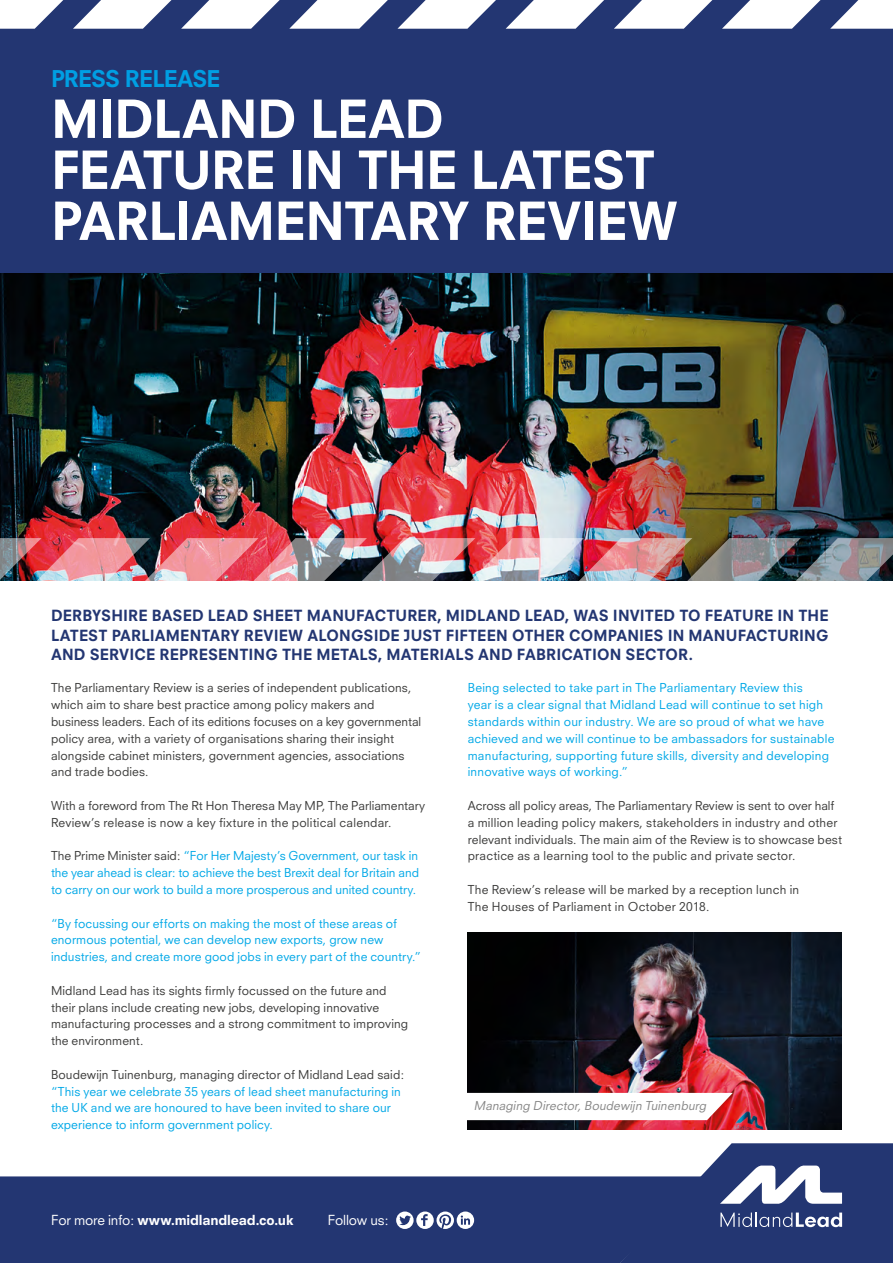
<style>
.page{position:relative;width:893px;height:1263px;background:#fff}
.page>*{position:absolute;margin:0;border:0;box-sizing:border-box;transform-origin:0 0}
.t1{font:800 51px/51px "Neuzeit S";letter-spacing:-.015em;color:#fff}
.t2{font:800 22.5px "Neuzeit S";letter-spacing:-.035em;color:#009fe3}
.t3{font:800 15px/19.5px "Neuzeit S";letter-spacing:.01em;color:#233672;text-align:justify}
.t4{font:800 13.5px "Neuzeit S";letter-spacing:-.015em;color:#fff}
.t5{font:13.5px "Neuzeit S";letter-spacing:-.01em;color:#fff}
.t6{font:12px/16.8px "Neuzeit S";letter-spacing:.01em;color:#3c3c3b}
.t7{font:12px/16.8px "Neuzeit S";letter-spacing:.015em;color:#00a8e7}
.t8{font:italic 12px "Neuzeit S";color:#878787}
.s1{color:#3c3c3b}
.s2{font-weight:400}
</style>
<div class="page">
<img style="left:0;top:272px;width:893px;height:266px">
<div style="left:0;top:0;width:893px;height:272px;background:#233672"></div>
<svg style="left:830px;top:0;width:63px;height:29px"></svg>
<svg style="left:722px;top:0;width:98px;height:29px"></svg>
<svg style="left:614px;top:0;width:98px;height:29px"></svg>
<svg style="left:506px;top:0;width:98px;height:29px"></svg>
<svg style="left:397px;top:0;width:99px;height:29px"></svg>
<svg style="left:289px;top:0;width:99px;height:29px"></svg>
<svg style="left:181px;top:0;width:99px;height:29px"></svg>
<svg style="left:73px;top:0;width:98px;height:29px"></svg>
<svg style="left:0;top:0;width:63px;height:29px"></svg>
<div style="left:0;top:1176px;width:620px;height:87px;background:#233672"></div>
<svg style="left:620px;top:1143px;width:273px;height:120px"></svg>
<svg style="left:396px;top:1211px;width:78px;height:18px"></svg>
<img style="left:0;top:538px;width:893px;height:43px">
<img style="left:468px;top:932px;width:374px;height:197px">
<svg style="left:468px;top:1093px;width:265px;height:27px"></svg>
<h2 class="t2" style="left:51px;top:65px;width:171px">PRESS RELEASE</h2>
<h1 class="t1" style="left:51px;top:93px;width:629px">MIDLAND LEAD<br>FEATURE IN THE LATEST<br>PARLIAMENTARY REVIEW</h1>
<p class="t3" style="left:51px;top:606px;width:779px">DERBYSHIRE BASED LEAD SHEET MANUFACTURER, MIDLAND LEAD, WAS INVITED TO FEATURE IN THE LATEST PARLIAMENTARY REVIEW ALONGSIDE JUST FIFTEEN OTHER COMPANIES IN MANUFACTURING AND SERVICE REPRESENTING THE METALS, MATERIALS AND FABRICATION SECTOR.</p>
<p class="t6" style="left:51px;top:679px;width:372px">The Parliamentary Review is a series of independent publications, which aim to share best practice among policy makers and business leaders. Each of its editions focuses on a key governmental policy area, with a variety of organisations sharing their insight alongside cabinet ministers, government agencies, associations and trade bodies.</p>
<p class="t6" style="left:51px;top:797px;width:376px">With a foreword from The Rt Hon Theresa May MP, The Parliamentary<br>Review’s release is now a key fixture in the political calendar.</p>
<p class="t7" style="left:51px;top:847px;width:370px;text-align:justify"><span class="s1">The Prime Minister said:</span> “For Her Majesty’s Government, our task in the year ahead is clear: to achieve the best Brexit deal for Britain and to carry on our work to build a more prosperous and united country.</p>
<p class="t7" style="left:51px;top:914px;width:372px">“By focussing our efforts on making the most of these areas of enormous potential, we can develop new exports, grow new industries, and create more good jobs in every part of the country.”</p>
<p class="t6" style="left:51px;top:982px;width:359px">Midland Lead has its sights firmly focussed on the future and their plans include creating new jobs, developing innovative manufacturing processes and a strong commitment to improving the environment.</p>
<p class="t6" style="left:51px;top:1066px;width:355px">Boudewijn Tuinenburg, managing director of Midland Lead said:</p>
<p class="t7" style="left:51px;top:1082px;width:351px">“This year we celebrate 35 years of lead sheet manufacturing in the UK and we are honoured to have been invited to share our experience to inform government policy.</p>
<p class="t4" style="left:51px;top:1211px;width:244px"><span class="s2">For more info:</span> www.midlandlead.co.uk</p>
<p class="t5" style="left:328px;top:1211px;width:62px">Follow us:</p>
<p class="t7" style="left:468px;top:679px;width:368px">Being selected to take part in The Parliamentary Review this<br>year is a clear signal that Midland Lead will continue to set high standards within our industry. We are so proud of what we have achieved and we will continue to be ambassadors for sustainable manufacturing, supporting future skills, diversity and developing innovative ways of working.”</p>
<p class="t6" style="left:468px;top:797px;width:376px">Across all policy areas, The Parliamentary Review is sent to over half a million leading policy makers, stakeholders in industry and other relevant individuals. The main aim of the Review is to showcase best practice as a learning tool to the public and private sector.</p>
<p class="t6" style="left:468px;top:881px;width:333px">The Review’s release will be marked by a reception lunch in<br>The Houses of Parliament in October 2018.</p>
<p class="t8" style="left:474px;top:1098px;width:237px">Managing Director,Boudewijn Tuinenburg</p>
</div>
